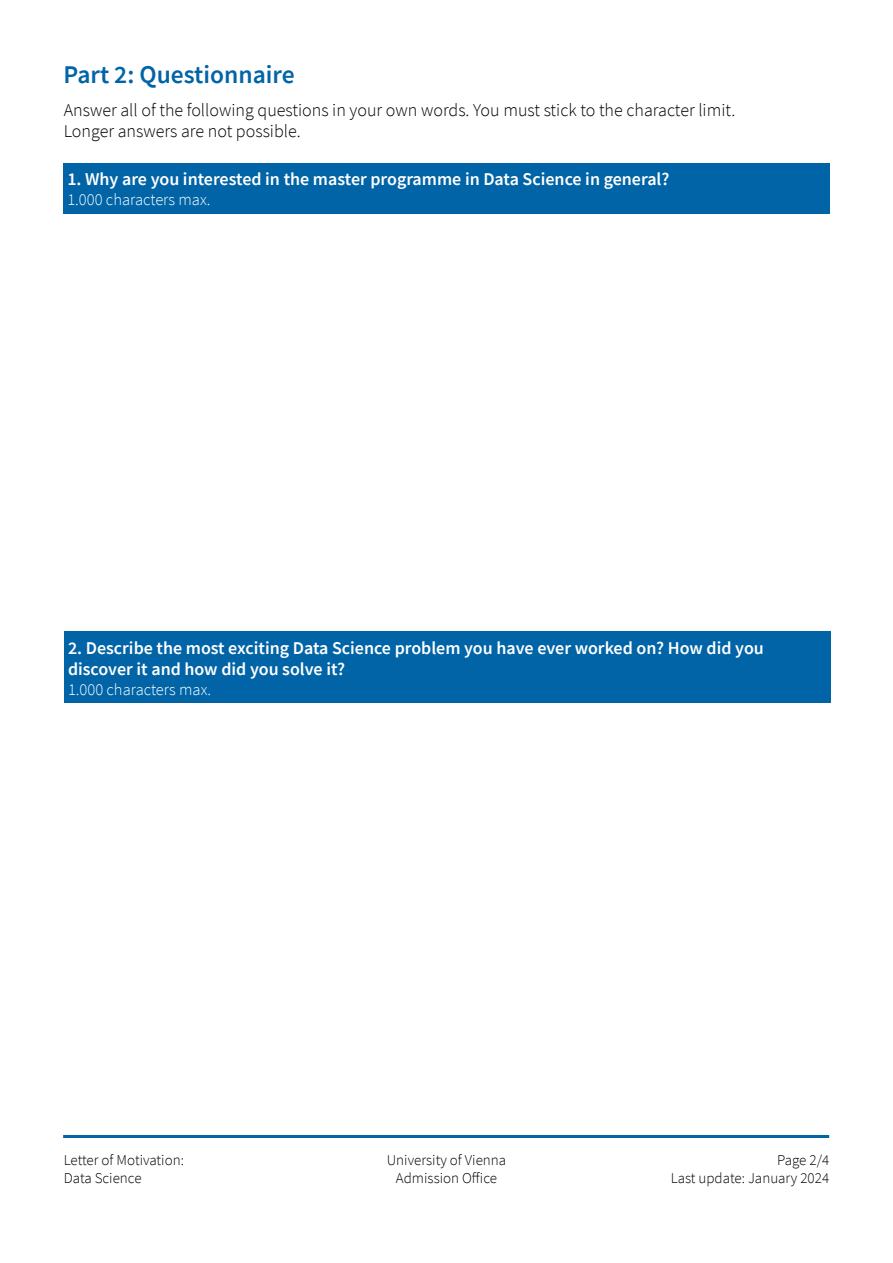
<style>
.page{position:relative;width:893px;height:1263px;background:#fff}
.page>*{position:absolute;margin:0;border:0;box-sizing:border-box;transform-origin:0 0}
.t1{font:600 25.5px "Source Sans Pro";color:#0064a7}
.t2{font:600 18px/21.6px "Source Sans Pro";color:#fff}
.t3{font:300 18px/21.6px "Source Sans Pro";color:#000}
.t4{font:300 16.5px "Source Sans Pro";color:#fff}
.t5{font:300 15px/18px "Source Sans Pro";color:#000;text-align:center}
</style>
<div class="page">
<hr style="left:63px;top:1135px;width:766px;height:3px;background:#0064a7">
<div style="left:63px;top:163px;width:767px;height:51px;background:#0064a7"></div>
<div style="left:64px;top:631px;width:766px;height:72px;background:#0064a7"></div>
<h1 class="t1" style="left:63px;top:58px;width:233px">Part 2: Questionnaire</h1>
<p class="t3" style="left:64px;top:99px;width:673px">Answer all of the following questions in your own words. You must stick to the character limit.<br>Longer answers are not possible.</p>
<p class="t2" style="left:67px;top:168px;width:604px">1. Why are you interested in the master programme in Data Science in general?</p>
<p class="t4" style="left:67px;top:189px;width:144px">1.000 characters max.</p>
<p class="t2" style="left:68px;top:636px;width:697px">2. Describe the most exciting Data Science problem you have ever worked on? How did you discover it and how did you solve it?</p>
<p class="t4" style="left:68px;top:679px;width:144px">1.000 characters max.</p>
<p class="t5" style="left:64px;top:1151px;width:122px;text-align:left">Letter of Motivation:<br>Data Science</p>
<p class="t5" style="left:671px;top:1151px;width:160px;text-align:right">Page 2/4<br>Last update: January 2024</p>
<p class="t5" style="left:387px;top:1151px;width:121px">University of Vienna<br>Admission Office</p>
</div>
